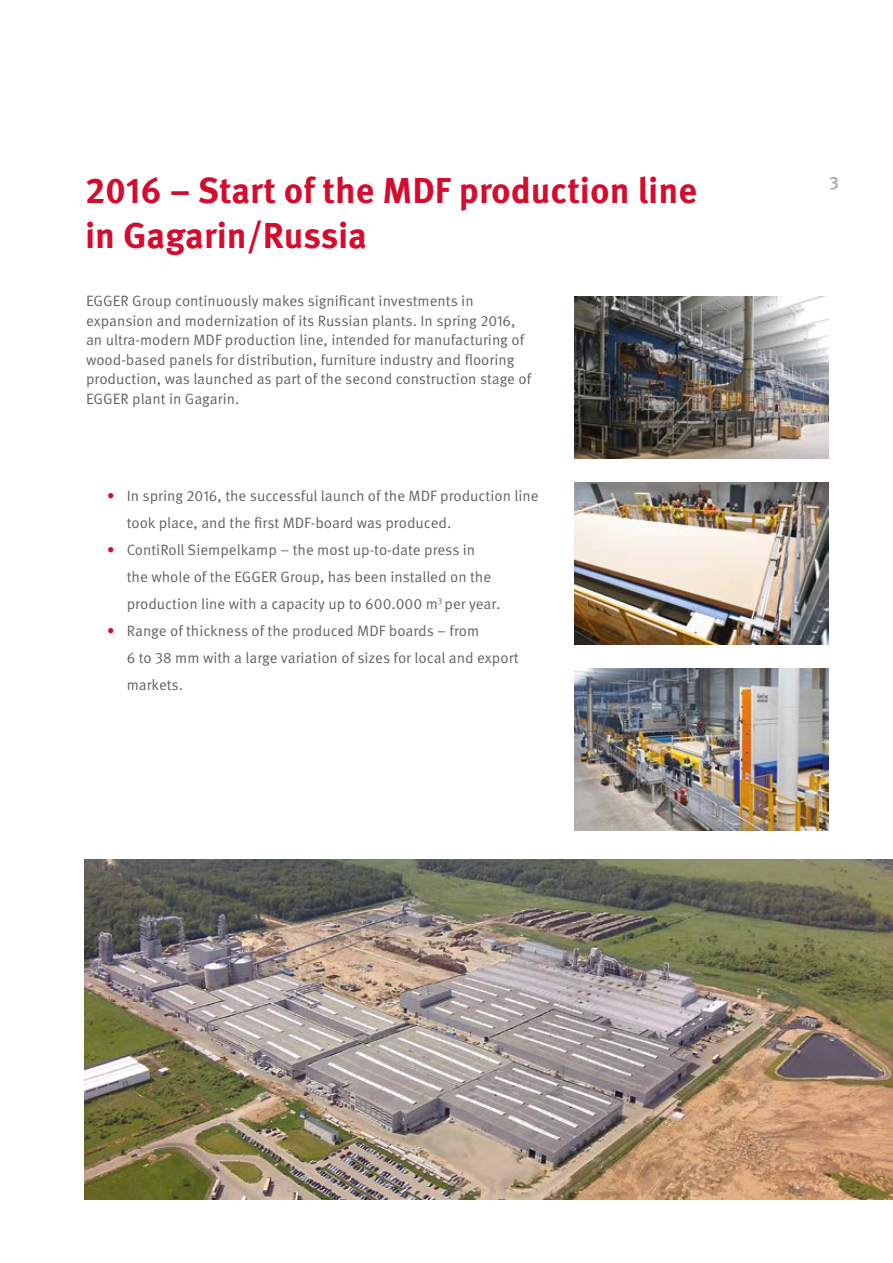
<style>
.page{position:relative;width:893px;height:1263px;background:#fff}
.page>*{position:absolute;margin:0;border:0;box-sizing:border-box;transform-origin:0 0}
.t1{font:700 36px/45px "Meta Pro";color:#d40c2d}
.t2{font:500 18px "Meta Pro";color:#a8a8a7}
.t3{font:15px/19.5px "Meta Pro";color:#646363}
.s1{font-weight:500;color:#d40c2d}
</style>
<div class="page">
<img style="left:575px;top:297px;width:253px;height:162px">
<img style="left:575px;top:483px;width:253px;height:161px">
<img style="left:575px;top:669px;width:253px;height:161px">
<img style="left:85px;top:859px;width:808px;height:340px">
<h1 class="t1" style="left:85px;top:165px;width:613px">2016 – Start of the MDF production line in Gagarin/Russia</h1>
<p class="t3" style="left:86px;top:291px;width:447px">EGGER Group continuously makes significant investments in expansion and modernization of its Russian plants. In spring 2016, an ultra-modern MDF production line, intended for manufacturing of wood-based panels for distribution, furniture industry and flooring production, was launched as part of the second construction stage of EGGER plant in Gagarin.</p>
<p class="t3" style="left:127px;top:483px;width:413px;line-height:27px;text-indent:-20px"><span class="s1">•</span> In spring 2016, the successful launch of the MDF production line took place, and the first MDF-board was produced.</p>
<p class="t3" style="left:127px;top:537px;width:375px;line-height:27px;text-indent:-20px"><span class="s1">•</span> ContiRoll Siempelkamp – the most up-to-date press in<br>the whole of the EGGER Group, has been installed on the production line with a capacity up to 600.000 m<sup>3</sup> per year.</p>
<p class="t3" style="left:127px;top:618px;width:393px;line-height:27px;text-indent:-19px"><span class="s1">•</span> Range of thickness of the produced MDF boards – from<br>6 to 38 mm with a large variation of sizes for local and export markets.</p>
<p class="t2" style="left:829px;top:172px;width:11px">3</p>
</div>
